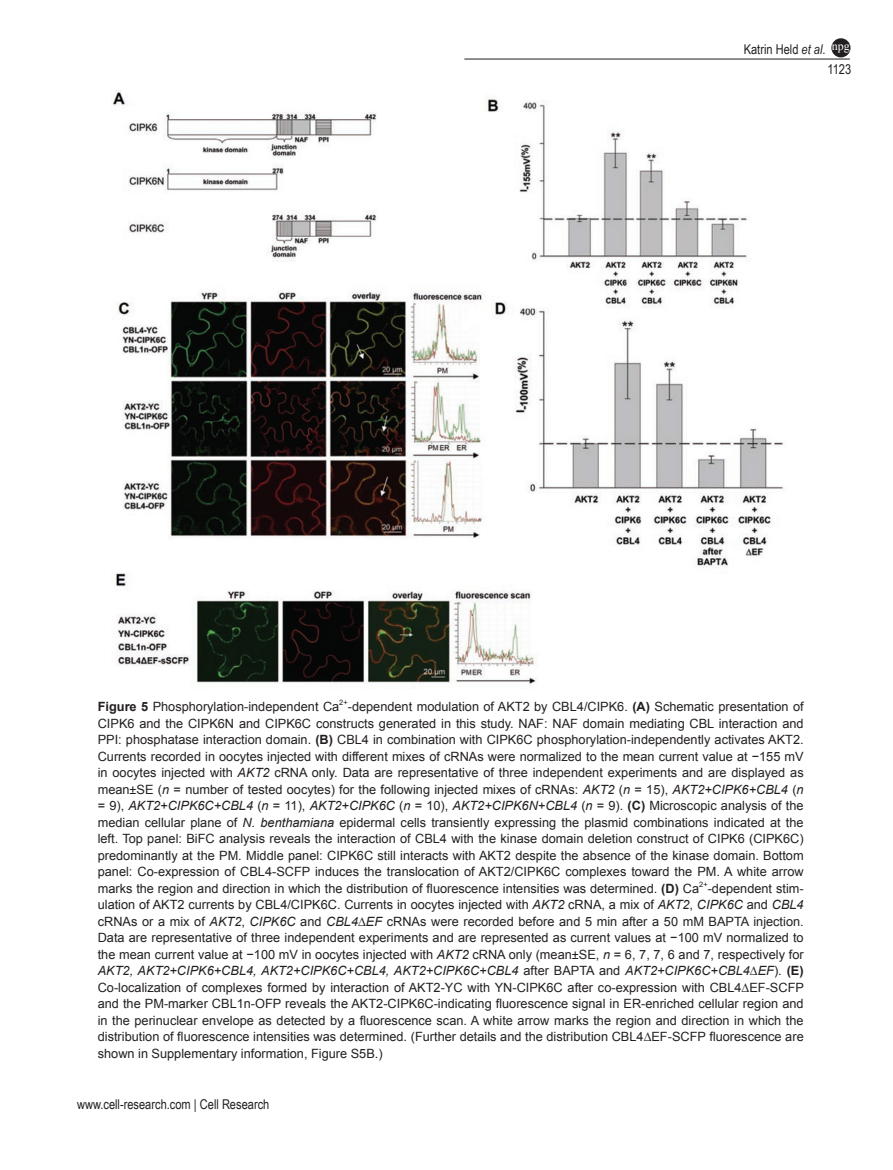
<style>
.page{position:relative;width:893px;height:1170px;background:#fff}
.page>*{position:absolute;margin:0;border:0;box-sizing:border-box;transform-origin:0 0}
.t1{font:13.5px "Arial Narrow";color:#231f20}
.t2{font:12.75px/16.5px "Arial MT2";color:#231f20;text-align:justify}
.t3{font:italic 12.75px "Arial";color:#231f20}
.t4{font:12px "Times New Roman PSMT2";color:#fff}
.t5{font:7.5px "Arial MT2";color:#231f20}
.s1{font-style:italic}
.s2{font-family:"Arial";font-weight:700}
.s3{font-family:"Arial";font-style:italic}
.s4{font-family:"Arial MT2";font-style:normal}
.s5{font-weight:700;font-style:normal}
.s6{font-family:"Arial Italic MT2"}
.s7{font-family:"Arial Italic MT2";font-style:normal}
</style>
<div class="page">
<hr style="left:464px;top:59px;width:386px;height:1px;background:#231f20">
<div style="left:832px;top:39px;width:18px;height:18px;background:#231f20;border-radius:50%"></div>
<div style="left:831px;top:38px;width:19px;height:19px;border:2px solid #231f20;border-radius:50%"></div>
<img style="left:111px;top:90px;width:672px;height:595px">
<p class="t4" style="left:832px;top:38px;width:19px">npg</p>
<p class="t1" style="left:744px;top:40px;width:83px">Katrin Held <span class="s1">et al</span>.</p>
<p class="t1" style="left:827px;top:59px;width:25px">1123</p>
<p class="t2" style="left:98px;top:698px;width:243px"><span class="s2">Figure 5</span> Phosphorylation-independent Ca</p>
<p class="t5" style="left:339px;top:697px;width:10px">2+</p>
<p class="t2" style="left:98px;top:698px;width:707px;text-indent:250px">-dependent modulation of AKT2 by CBL4/CIPK6. <span class="s2">(A)</span> Schematic presentation of CIPK6 and the CIPK6N and CIPK6C constructs generated in this study. NAF: NAF domain mediating CBL interaction and PPI: phosphatase interaction domain. <span class="s2">(B)</span> CBL4 in combination with CIPK6C phosphorylation-independently activates AKT2.<br>Currents recorded in oocytes injected with different mixes of cRNAs were normalized to the mean current value at −155 mV in oocytes injected with <span class="s3">AKT2</span> cRNA only. Data are representative of three independent experiments and are displayed as mean±SE (<span class="s3">n</span> = number of tested oocytes) for the following injected mixes of cRNAs: <span class="s3">AKT2</span> (<span class="s3">n</span> = 15), <span class="s3">AKT2+CIPK6+CBL4</span> (<span class="s3">n</span></p>
<p class="t3" style="left:98px;top:797px;width:707px"><span class="s4">= 9),</span> AKT2+CIPK6C+CBL4 <span class="s4">(</span>n <span class="s4">= 11),</span> AKT2+CIPK6C <span class="s4">(</span>n <span class="s4">= 10),</span> AKT2+CIPK6N+CBL4 <span class="s4">(</span>n <span class="s4">= 9).</span> <span class="s5">(C)</span> <span class="s4">Microscopic analysis of the</span></p>
<p class="t2" style="left:98px;top:814px;width:707px">median cellular plane of <span class="s3">N. benthamiana</span> epidermal cells transiently expressing the plasmid combinations indicated at the left. Top panel: BiFC analysis reveals the interaction of CBL4 with the kinase domain deletion construct of CIPK6 (CIPK6C) predominantly at the PM. Middle panel: CIPK6C still interacts with AKT2 despite the absence of the kinase domain. Bottom panel: Co-expression of CBL4-SCFP induces the translocation of AKT2/CIPK6C complexes toward the PM. A white arrow marks the region and direction in which the distribution of fluorescence intensities was determined. <span class="s2">(D)</span> Ca</p>
<p class="t5" style="left:699px;top:879px;width:10px">2+</p>
<p class="t2" style="left:98px;top:880px;width:707px;text-indent:610px">-dependent stim&shy;ulation of AKT2 currents by CBL4/CIPK6C. Currents in oocytes injected with <span class="s3">AKT2</span> cRNA, a mix of <span class="s3">AKT2</span>, <span class="s3">CIPK6C</span> and <span class="s3">CBL4 </span>cRNAs or a mix of <span class="s3">AKT2</span>, <span class="s3">CIPK6C</span> and <span class="s6">CBL4∆EF</span> cRNAs were recorded before and 5 min after a 50 mM BAPTA injection.<br>Data are representative of three independent experiments and are represented as current values at −100 mV normalized to the mean current value at −100 mV in oocytes injected with <span class="s3">AKT2</span> cRNA only (mean±SE, <span class="s3">n</span> = 6, 7, 7, 6 and 7, respectively for</p>
<p class="t3" style="left:98px;top:962px;width:707px">AKT2, AKT2+CIPK6+CBL4, AKT2+CIPK6C+CBL4, AKT2+CIPK6C+CBL4 <span class="s4">after BAPTA and</span> <span class="s7">AKT2+CIPK6C+CBL4∆EF</span><span class="s4">).</span> <span class="s5">(E)</span></p>
<p class="t2" style="left:98px;top:979px;width:708px">Co-localization of complexes formed by interaction of AKT2-YC with YN-CIPK6C after co-expression with CBL4∆EF-SCFP and the PM-marker CBL1n-OFP reveals the AKT2-CIPK6C-indicating fluorescence signal in ER-enriched cellular region and in the perinuclear envelope as detected by a fluorescence scan. A white arrow marks the region and direction in which the distribution of fluorescence intensities was determined. (Further details and the distribution CBL4∆EF-SCFP fluorescence are shown in Supplementary information, Figure S5B.)</p>
<p class="t1" style="left:77px;top:1094px;width:194px">www.cell-research.com | Cell Research</p>
</div>
